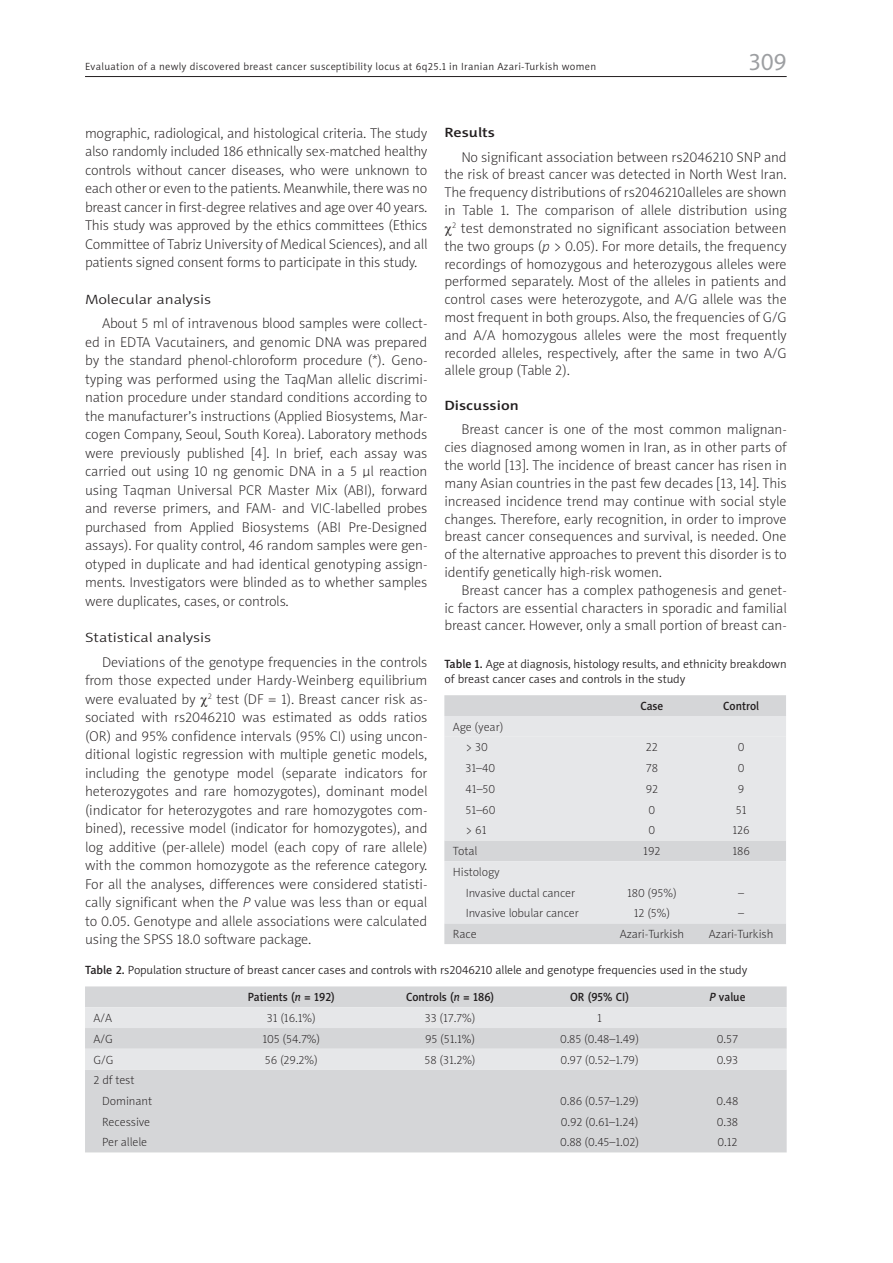
<style>
.page{position:relative;width:893px;height:1263px;background:#fff}
.page>*{position:absolute;margin:0;border:0;box-sizing:border-box;transform-origin:0 0}
.t1{font:24px "Naomi Sans EFN";color:#9d9fa2}
.t2{font:14.25px/18.5px "Naomi Sans EFN Thin";color:#231f20;text-align:justify}
.t3{font:13.5px "Naomi Sans EFN Light";color:#231f20;scale:1.2 1}
.t4{font:13.5px "Naomi Sans EFN Medium";color:#231f20;scale:1.2 1}
.t5{font:12px/20.7px "Naomi Sans EFN Thin";color:#231f20}
.t6{font:12px/15px "Naomi Sans EFN Light";color:#231f20}
.t7{font:12px "Naomi Sans EFN Medium";color:#231f20;scale:.95 1}
.t8{font:10.5px "Naomi Sans EFN Light";letter-spacing:.03em;color:#231f20}
.s1{font-style:italic}
.s2{font-family:"Naomi Sans EFN Medium"}
</style>
<div class="page">
<hr style="left:85px;top:76px;width:702px;height:1px;background:#231f20">
<div style="left:444px;top:695px;width:342px;height:249px;background:#d5d6d8"></div>
<div style="left:444px;top:716px;width:342px;height:21px;background:#e6e7e9"></div>
<svg style="left:444px;top:737px;width:342px;height:186px;background:#e4e5e7"></svg>
<div style="left:85px;top:986px;width:702px;height:166px;background:#d5d6d8"></div>
<svg style="left:85px;top:1007px;width:702px;height:62px;background:#e0e1e3"></svg>
<p class="t8" style="left:85px;top:61px;width:513px">Evaluation of a newly discovered breast cancer susceptibility locus at 6q25.1 in Iranian Azari-Turkish women</p>
<h1 class="t1" style="left:749px;top:48px;width:39px">309</h1>
<p class="t4" style="left:444px;top:125px;width:44px">Results</p>
<p class="t2" style="left:461px;top:148px;width:327px">No significant association between rs2046210 SNP and</p>
<p class="t2" style="left:444px;top:166px;width:344px">the risk of breast cancer was detected in North West Iran.</p>
<p class="t2" style="left:444px;top:183px;width:344px">The frequency distributions of rs2046210alleles are shown</p>
<p class="t2" style="left:444px;top:201px;width:344px">in Table 1. The comparison of allele distribution using</p>
<p class="t2" style="left:452px;top:219px;width:336px"><sup>2</sup> test demonstrated no significant association between</p>
<p class="t2" style="left:444px;top:237px;width:344px">the two groups (<span class="s1">p</span> &gt; 0.05). For more details, the frequency</p>
<p class="t2" style="left:444px;top:255px;width:344px">recordings of homozygous and heterozygous alleles were</p>
<p class="t2" style="left:444px;top:272px;width:344px">performed separately. Most of the alleles in patients and</p>
<p class="t2" style="left:444px;top:290px;width:344px">control cases were heterozygote, and A/G allele was the</p>
<p class="t2" style="left:444px;top:308px;width:344px">most frequent in both groups. Also, the frequencies of G/G</p>
<p class="t2" style="left:444px;top:326px;width:344px">and A/A homozygous alleles were the most frequently</p>
<p class="t2" style="left:444px;top:344px;width:344px">recorded alleles, respectively, after the same in two A/G</p>
<p class="t2" style="left:444px;top:361px;width:127px">allele group (Table 2).</p>
<p class="t4" style="left:444px;top:398px;width:64px">Discussion</p>
<p class="t2" style="left:444px;top:421px;width:344px;line-height:17.9px;text-indent:17px">Breast cancer is one of the most common malignan&shy;cies diagnosed among women in Iran, as in other parts of the world [13]. The incidence of breast cancer has risen in many Asian countries in the past few decades [13, 14]. This increased incidence trend may continue with social style changes. Therefore, early recognition, in order to improve breast cancer consequences and survival, is needed. One of the alternative approaches to prevent this disorder is to identify genetically high-risk women.</p>
<p class="t2" style="left:444px;top:581px;width:344px;line-height:17.9px;text-indent:17px">Breast cancer has a complex pathogenesis and genet&shy;ic factors are essential characters in sporadic and familial breast cancer. However, only a small portion of breast can-</p>
<p class="t6" style="left:444px;top:656px;width:344px"><span class="s2">Table 1.</span> Age at diagnosis, histology results, and ethnicity breakdown of breast cancer cases and controls in the study</p>
<p class="t7" style="left:640px;top:699px;width:26px">Case</p>
<p class="t7" style="left:723px;top:699px;width:39px">Control</p>
<p class="t5" style="left:453px;top:716px;width:52px;text-align:center">Age (year) &gt; 30</p>
<p class="t2" style="left:85px;top:124px;width:344px">mographic, radiological, and histological criteria. The study also randomly included 186 ethnically sex-matched healthy controls without cancer diseases, who were unknown to each other or even to the patients. Meanwhile, there was no breast cancer in first-degree relatives and age over 40 years.<br>This study was approved by the ethics committees (Ethics Committee of Tabriz University of Medical Sciences), and all patients signed consent forms to participate in this study.</p>
<p class="t3" style="left:85px;top:291px;width:107px">Molecular analysis</p>
<p class="t2" style="left:85px;top:314px;width:344px;text-indent:17px">About 5 ml of intravenous blood samples were collect&shy;ed in EDTA Vacutainers, and genomic DNA was prepared by the standard phenol-chloroform procedure (*). Geno&shy;typing was performed using the TaqMan allelic discrimi&shy;nation procedure under standard conditions according to the manufacturer’s instructions (Applied Biosystems, Mar&shy;cogen Company, Seoul, South Korea). Laboratory methods were previously published [4]. In brief, each assay was carried out using 10 ng genomic DNA in a 5 μl reaction using Taqman Universal PCR Master Mix (ABI), forward and reverse primers, and FAM- and VIC-labelled probes purchased from Applied Biosystems (ABI Pre-Designed assays). For quality control, 46 random samples were gen&shy;otyped in duplicate and had identical genotyping assign&shy;ments. Investigators were blinded as to whether samples were duplicates, cases, or controls.</p>
<p class="t3" style="left:85px;top:630px;width:107px">Statistical analysis</p>
<p class="t2" style="left:85px;top:653px;width:344px;text-indent:17px">Deviations of the genotype frequencies in the controls from those expected under Hardy-Weinberg equilibrium were evaluated by <sup>2</sup> test (DF = 1). Breast cancer risk as&shy;sociated with rs2046210 was estimated as odds ratios (OR) and 95% confidence intervals (95% CI) using uncon&shy;ditional logistic regression with multiple genetic models, including the genotype model (separate indicators for heterozygotes and rare homozygotes), dominant model (indicator for heterozygotes and rare homozygotes com&shy;bined), recessive model (indicator for homozygotes), and log additive (per-allele) model (each copy of rare allele) with the common homozygote as the reference category.<br>For all the analyses, differences were considered statisti&shy;cally significant when the <span class="s1">P</span> value was less than or equal to 0.05. Genotype and allele associations were calculated using the SPSS 18.0 software package.</p>
<p class="t5" style="left:646px;top:737px;width:13px">22</p>
<p class="t5" style="left:738px;top:737px;width:8px">0</p>
<p class="t5" style="left:466px;top:758px;width:31px">31–40</p>
<p class="t5" style="left:646px;top:758px;width:14px">78</p>
<p class="t5" style="left:738px;top:758px;width:8px">0</p>
<p class="t5" style="left:466px;top:779px;width:31px">41–50</p>
<p class="t5" style="left:646px;top:779px;width:14px">92</p>
<p class="t5" style="left:738px;top:779px;width:8px">9</p>
<p class="t5" style="left:466px;top:799px;width:31px">51–60</p>
<p class="t5" style="left:649px;top:799px;width:8px">0</p>
<p class="t5" style="left:736px;top:799px;width:12px">51</p>
<p class="t5" style="left:466px;top:820px;width:22px">&gt; 61</p>
<p class="t5" style="left:649px;top:820px;width:8px">0</p>
<p class="t5" style="left:732px;top:820px;width:19px">126</p>
<p class="t5" style="left:453px;top:841px;width:26px">Total</p>
<p class="t5" style="left:643px;top:841px;width:19px">192</p>
<p class="t5" style="left:732px;top:841px;width:19px">186</p>
<p class="t5" style="left:466px;top:861px;width:111px;text-indent:-13px">Histology<br>Invasive ductal cancer</p>
<p class="t5" style="left:627px;top:882px;width:51px">180 (95%)</p>
<p class="t5" style="left:738px;top:882px;width:7px">–</p>
<p class="t5" style="left:466px;top:903px;width:115px">Invasive lobular cancer</p>
<p class="t5" style="left:634px;top:903px;width:38px">12 (5%)</p>
<p class="t5" style="left:738px;top:903px;width:7px">–</p>
<p class="t5" style="left:453px;top:924px;width:25px">Race</p>
<p class="t5" style="left:620px;top:924px;width:66px">Azari-Turkish</p>
<p class="t5" style="left:709px;top:924px;width:66px">Azari-Turkish</p>
<p class="t6" style="left:85px;top:962px;width:664px"><span class="s2">Table 2.</span> Population structure of breast cancer cases and controls with rs2046210 allele and genotype frequencies used in the study</p>
<p class="t7" style="left:248px;top:990px;width:93px">Patients (<span class="s1">n</span> = 192)</p>
<p class="t7" style="left:406px;top:990px;width:94px">Controls (<span class="s1">n</span> = 186)</p>
<p class="t7" style="left:570px;top:990px;width:63px">OR (95% CI)</p>
<p class="t7" style="left:709px;top:990px;width:39px"><span class="s1">P</span> value</p>
<p class="t5" style="left:94px;top:1008px;width:20px">A/A</p>
<p class="t5" style="left:267px;top:1008px;width:50px">31 (16.1%)</p>
<p class="t5" style="left:425px;top:1008px;width:52px">33 (17.7%)</p>
<p class="t5" style="left:597px;top:1008px;width:6px">1</p>
<p class="t5" style="left:94px;top:1028px;width:21px">A/G</p>
<p class="t5" style="left:263px;top:1028px;width:59px">105 (54.7%)</p>
<p class="t5" style="left:425px;top:1028px;width:52px">95 (51.1%)</p>
<p class="t5" style="left:560px;top:1028px;width:80px">0.85 (0.48–1.49)</p>
<p class="t5" style="left:717px;top:1028px;width:23px">0.57</p>
<p class="t5" style="left:94px;top:1049px;width:21px">G/G</p>
<p class="t5" style="left:265px;top:1049px;width:54px">56 (29.2%)</p>
<p class="t5" style="left:425px;top:1049px;width:52px">58 (31.2%)</p>
<p class="t5" style="left:560px;top:1049px;width:80px">0.97 (0.52–1.79)</p>
<p class="t5" style="left:717px;top:1049px;width:23px">0.93</p>
<p class="t5" style="left:102px;top:1070px;width:52px;text-indent:-9px">2 df test<br>Dominant</p>
<p class="t5" style="left:560px;top:1091px;width:80px">0.86 (0.57–1.29)</p>
<p class="t5" style="left:717px;top:1091px;width:23px">0.48</p>
<p class="t5" style="left:102px;top:1111px;width:50px">Recessive</p>
<p class="t5" style="left:561px;top:1111px;width:79px">0.92 (0.61–1.24)</p>
<p class="t5" style="left:717px;top:1111px;width:23px">0.38</p>
<p class="t5" style="left:102px;top:1132px;width:47px">Per allele</p>
<p class="t5" style="left:560px;top:1132px;width:80px">0.88 (0.45–1.02)</p>
<p class="t5" style="left:717px;top:1132px;width:21px">0.12</p>
</div>
